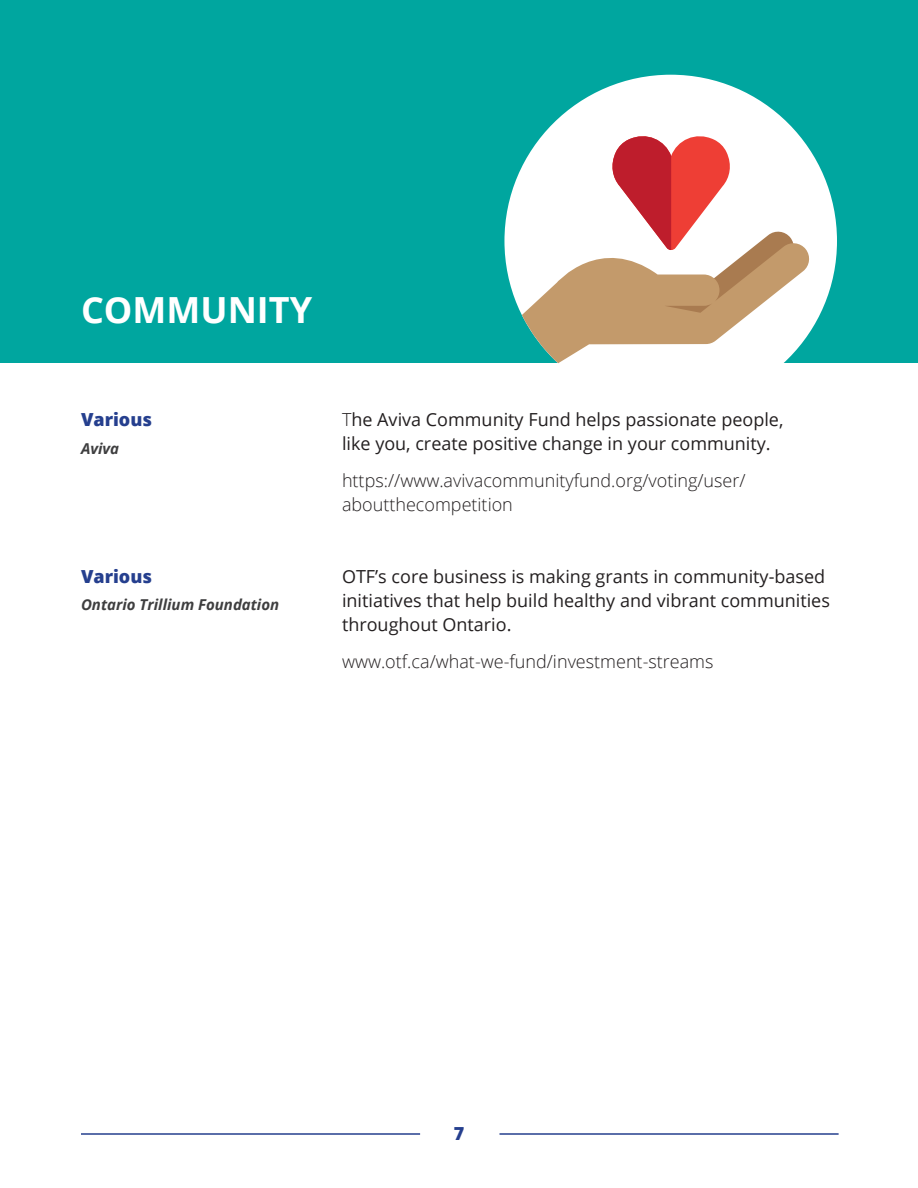
<style>
.page{position:relative;width:918px;height:1188px;background:#fff}
.page>*{position:absolute;margin:0;border:0;box-sizing:border-box;transform-origin:0 0}
.Section_Heading{font:700 36px "Open Sans";color:#fff}
.body{font:18px/24px "Open Sans";color:#231f20}
.Web_Address{font:300 18px/24px "Open Sans";color:#231f20}
.Fund_Title{font:800 18px "Open Sans";color:#253f8e}
.Page_Number{font:800 18px "Open Sans";color:#253f8e}
.Organization{font:italic 700 15px "Open Sans";color:#3e3e3f}
.s1{font-weight:300}
</style>
<div class="page">
<hr style="left:81px;top:1133px;width:339px;height:2px;background:#253f8e">
<hr style="left:500px;top:1133px;width:339px;height:2px;background:#253f8e">
<div style="left:0;top:0;width:918px;height:363px;background:#00a69f"></div>
<div style="left:504px;top:75px;width:333px;height:332px;background:#fff;border-radius:50%"></div>
<svg style="left:522px;top:131px;width:289px;height:232px"></svg>
<p class="Section_Heading" style="left:81px;top:284px;width:233px">COMMUNITY</p>
<p class="Fund_Title" style="left:81px;top:406px;width:73px">Various</p>
<p class="Organization" style="left:81px;top:438px;width:40px">Aviva</p>
<p class="Fund_Title" style="left:81px;top:562px;width:73px">Various</p>
<p class="Organization" style="left:81px;top:594px;width:200px">Ontario Trillium Foundation</p>
<p class="body" style="left:342px;top:407px;width:443px"><span class="s1">T</span>he Aviva Community Fund helps passionate people, like you, create positive change in your community.</p>
<p class="Web_Address" style="left:342px;top:468px;width:405px">https://www.avivacommunityfund.org/voting/user/ aboutthecompetition</p>
<p class="body" style="left:342px;top:564px;width:489px">OTF’s core business is making grants in community-based initiatives that help build healthy and vibrant communities throughout Ontario.</p>
<p class="Web_Address" style="left:342px;top:649px;width:373px">www.otf.ca/what-we-fund/investment-streams</p>
<p class="Page_Number" style="left:454px;top:1120px;width:12px">7</p>
</div>
